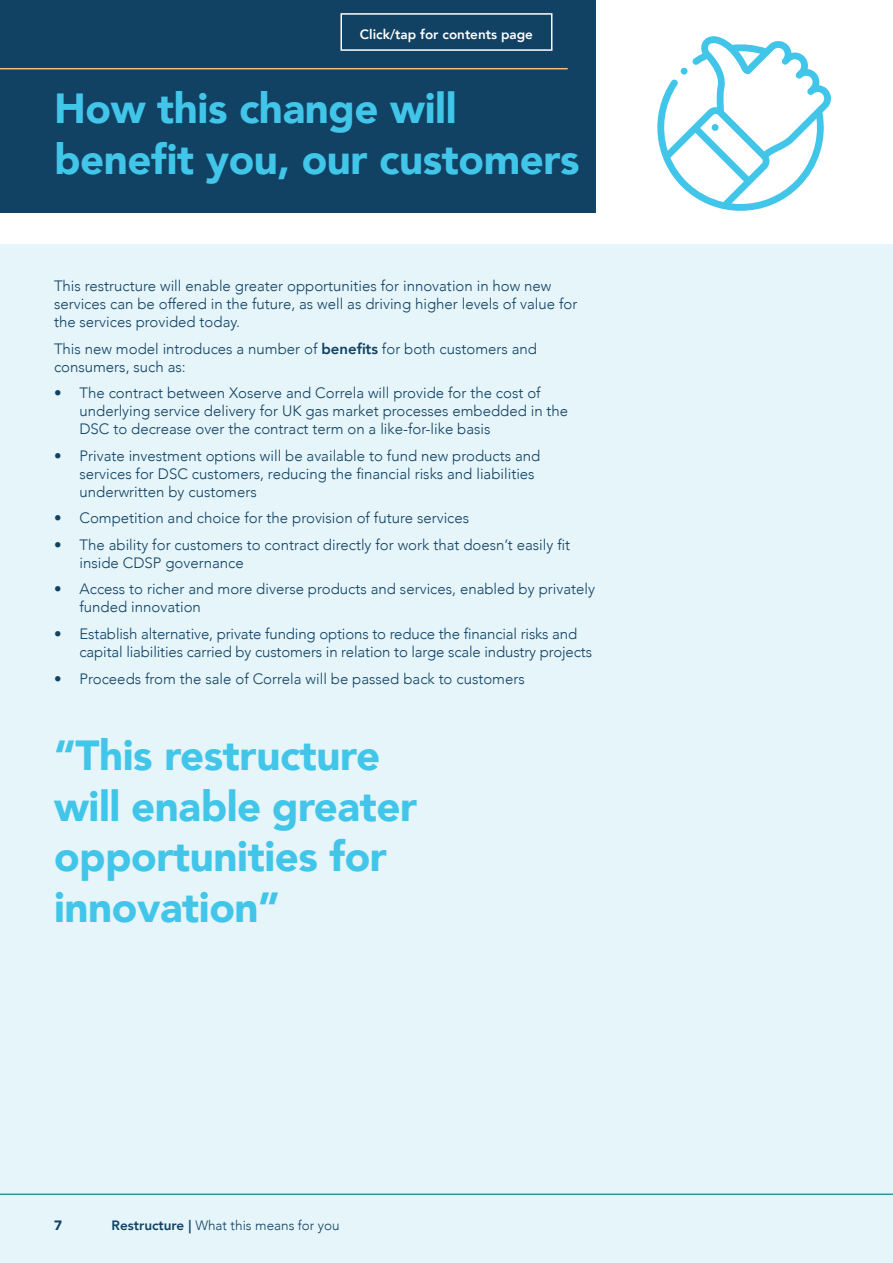
<style>
.page{position:relative;width:893px;height:1263px;background:#fff}
.page>*{position:absolute;margin:0;border:0;box-sizing:border-box;transform-origin:0 0}
.t1{font:900 42px/50.4px "Avenir";letter-spacing:-.01em;color:#41c5e8}
.t2{font:300 15px/18px "Avenir";color:#114163}
.t3{font:300 13.5px "Avenir";color:#114163}
.t4{font:800 13.5px "Avenir";color:#fff}
.t5{font:900 13.5px "Avenir";color:#114163}
.s1{font-weight:800}
</style>
<div class="page">
<div style="left:0;top:0;width:595px;height:213px;background:#114163"></div>
<div style="left:0;top:244px;width:893px;height:1019px;background:#e5f5f9"></div>
<hr style="left:0;top:68px;width:568px;height:1px;background:#f9bd6e">
<hr style="left:0;top:1193px;width:893px;height:2px;background:#379295">
<svg style="left:657px;top:36px;width:174px;height:175px"></svg>
<div style="left:681px;top:68px;width:6px;height:7px;background:#41c5e8;border-radius:50%"></div>
<div style="left:340px;top:13px;width:212px;height:38px;border:2px solid #fff"></div>
<p class="t4" style="left:360px;top:24px;width:175px">Click/tap for contents page</p>
<h1 class="t1" style="left:54px;top:82px;width:527px">How this change will benefit you, our customers</h1>
<p class="t2" style="left:54px;top:277px;width:525px">This restructure will enable greater opportunities for innovation in how new services can be offered in the future, as well as driving higher levels of value for the services provided today.</p>
<p class="t2" style="left:54px;top:340px;width:485px">This new model introduces a number of <span class="s1">benefits</span> for both customers and consumers, such as:</p>
<p class="t2" style="left:80px;top:384px;width:490px;text-indent:-26px">• The contract between Xoserve and Correla will provide for the cost of underlying service delivery for UK gas market processes embedded in the<br>DSC to decrease over the contract term on a like-for-like basis</p>
<p class="t2" style="left:80px;top:447px;width:462px;text-indent:-26px">• Private investment options will be available to fund new products and services for DSC customers, reducing the financial risks and liabilities underwritten by customers</p>
<p class="t2" style="left:54px;top:509px;width:417px">• Competition and choice for the provision of future services</p>
<p class="t2" style="left:80px;top:536px;width:492px;text-indent:-26px">• The ability for customers to contract directly for work that doesn’t easily fit inside CDSP governance</p>
<p class="t2" style="left:80px;top:580px;width:517px;text-indent:-26px">• Access to richer and more diverse products and services, enabled by privately funded innovation</p>
<p class="t2" style="left:80px;top:625px;width:514px;text-indent:-26px">• Establish alternative, private funding options to reduce the financial risks and capital liabilities carried by customers in relation to large scale industry projects</p>
<p class="t2" style="left:54px;top:669px;width:472px">• Proceeds from the sale of Correla will be passed back to customers</p>
<h1 class="t1" style="left:54px;top:729px;width:365px">“This restructure will enable greater opportunities for innovation”</h1>
<p class="t5" style="left:54px;top:1214px;width:9px">7</p>
<p class="t3" style="left:112px;top:1217px;width:230px"><span class="s1">Restructure |</span> What this means for you</p>
</div>
